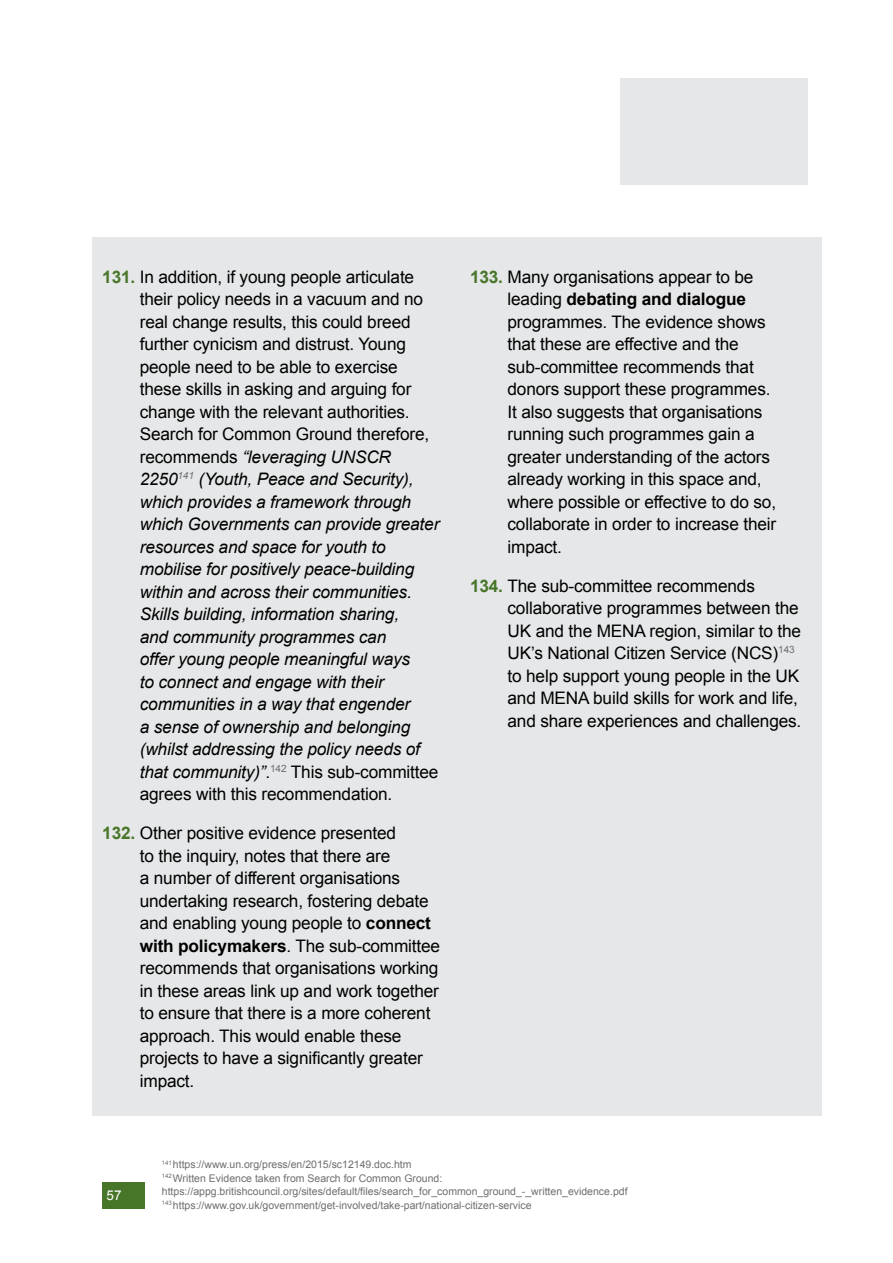
<style>
.page{position:relative;width:893px;height:1263px;background:#fff}
.page>*{position:absolute;margin:0;border:0;box-sizing:border-box;transform-origin:0 0}
.t1{font:17.25px/22.5px "Arial";letter-spacing:-.01em;color:#000}
.t2{font:italic 17.25px/22.5px "Arial";letter-spacing:-.01em;color:#000}
.t3{font:13.5px "Arial";color:#fff}
.t4{font:10.5px/13.5px "Arial";color:#6d6e71}
.s1{font-weight:700;font-style:normal;color:#487629}
.s2{font-style:normal}
.s3{font-weight:700;color:#487629}
.s4{font-weight:700}
</style>
<div class="page">
<div style="left:102px;top:1182px;width:43px;height:27px;background:#487629"></div>
<div style="left:92px;top:237px;width:729px;height:878px;background:#e6e7e8"></div>
<div style="left:621px;top:78px;width:187px;height:107px;background:#e6e7e8"></div>
<p class="t2" style="left:140px;top:266px;width:301px;text-indent:-38px"><span class="s1">131.</span> <span class="s2">In addition, if young people articulate their policy needs in a vacuum and no real change results, this could breed further cynicism and distrust. Young people need to be able to exercise these skills in asking and arguing for change with the relevant authorities.<br>Search for Common Ground therefore, recommends</span> “leveraging UNSCR 2250<sup>141</sup> (Youth, Peace and Security), which provides a framework through which Governments can provide greater resources and space for youth to mobilise for positively peace-building within and across their communities.<br>Skills building, information sharing,<br>and community programmes can<br>offer young people meaningful ways<br>to connect and engage with their communities in a way that engender<br>a sense of ownership and belonging (whilst addressing the policy needs of that community)”<span class="s2">.</span><sup>142</sup> <span class="s2">This sub-committee agrees with this recommendation.</span></p>
<p class="t1" style="left:140px;top:822px;width:302px;text-indent:-38px"><span class="s3">132.</span> Other positive evidence presented<br>to the inquiry, notes that there are<br>a number of different organisations undertaking research, fostering debate and enabling young people to <span class="s4">connect with policymakers</span>. The sub-committee recommends that organisations working in these areas link up and work together to ensure that there is a more coherent approach. This would enable these projects to have a significantly greater impact.</p>
<p class="t1" style="left:507px;top:265px;width:270px;text-indent:-38px"><span class="s3">133.</span> Many organisations appear to be leading <span class="s4">debating and dialogue </span>programmes. The evidence shows that these are effective and the sub-committee recommends that donors support these programmes.<br>It also suggests that organisations running such programmes gain a greater understanding of the actors already working in this space and, where possible or effective to do so, collaborate in order to increase their impact.</p>
<p class="t1" style="left:507px;top:574px;width:295px;text-indent:-38px"><span class="s3">134.</span> The sub-committee recommends collaborative programmes between the UK and the MENA region, similar to the UK’s National Citizen Service (NCS)<sup>143 </sup>to help support young people in the UK and MENA build skills for work and life, and share experiences and challenges.</p>
<p class="t3" style="left:107px;top:1187px;width:17px">57</p>
<p class="t4" style="left:162px;top:1158px;width:467px"><sup>141</sup> https://www.un.org/press/en/2015/sc12149.doc.htm<br><sup>142</sup> Written Evidence taken from Search for Common Ground: https://appg.britishcouncil.org/sites/default/files/search_for_common_ground_-_written_evidence.pdf <sup>143</sup> https://www.gov.uk/government/get-involved/take-part/national-citizen-service</p>
</div>
